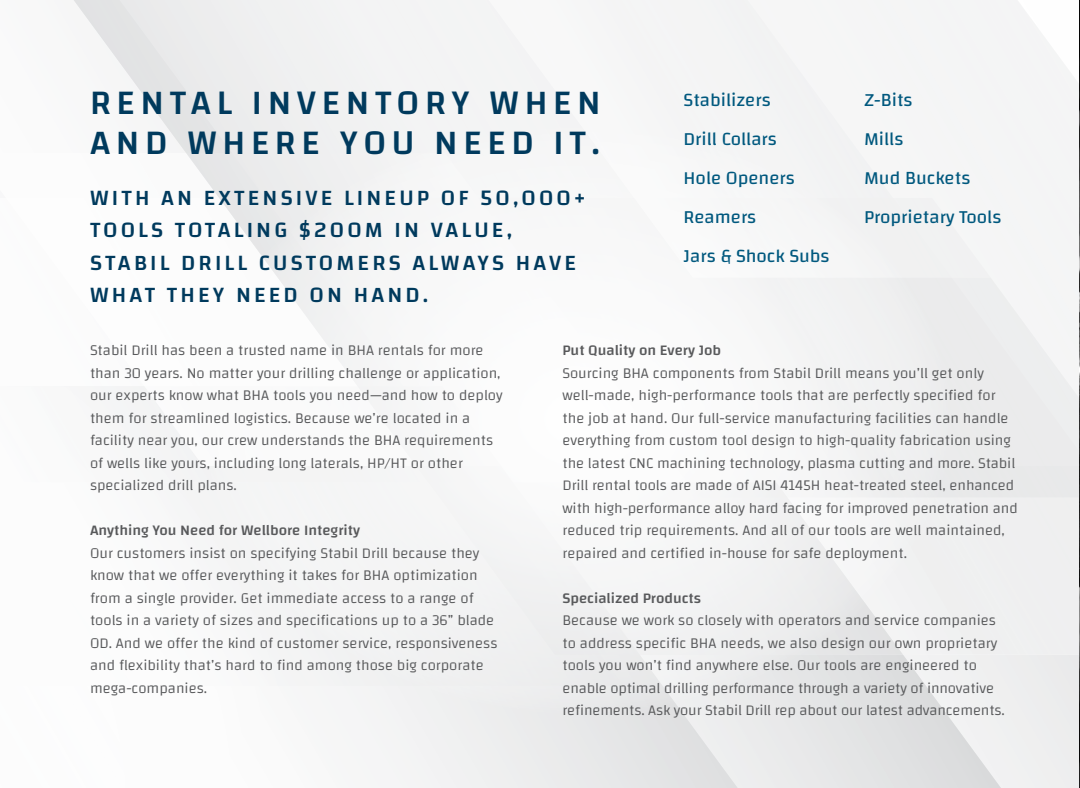
<style>
.page{position:relative;width:1080px;height:788px;background:#f5f5f5}
.page>*{position:absolute;margin:0;border:0;box-sizing:border-box;transform-origin:0 0}
.t1{font:500 35.5px/40.6px "Changa";letter-spacing:.16em;color:#003a5d}
.t2{font:500 22.5px/32.5px "Changa";letter-spacing:.14em;color:#003a5d}
.t3{font:18.75px/38.8px "Changa";color:#00587e}
.t4{font:300 15px/22.5px "Changa";color:#58595b}
.t5{font:500 15px "Changa";color:#58595b}
</style>
<div class="page">
<img style="left:1079px;top:0;width:1px;height:788px">
<h1 class="t1" style="left:90px;top:81px;width:512px">RENTAL INVENTORY WHEN<br>AND WHERE YOU NEED IT.</h1>
<p class="t3" style="left:684px;top:80px;width:148px">Stabilizers<br>Drill Collars<br>Hole Openers<br>Reamers<br>Jars &amp; Shock Subs</p>
<p class="t3" style="left:864px;top:81px;width:139px">Z-Bits<br>Mills<br>Mud Buckets<br>Proprietary Tools</p>
<h2 class="t2" style="left:90px;top:181px;width:497px">WITH AN EXTENSIVE LINEUP OF 50,000+<br>TOOLS TOTALING $200M IN VALUE,<br>STABIL DRILL CUSTOMERS ALWAYS HAVE<br>WHAT THEY NEED ON HAND.</h2>
<p class="t4" style="left:90px;top:339px;width:414px">Stabil Drill has been a trusted name in BHA rentals for more than 30 years. No matter your drilling challenge or application, our experts know what BHA tools you need—and how to deploy them for streamlined logistics. Because we’re located in a facility near you, our crew understands the BHA requirements of wells like yours, including long laterals, HP/HT or other specialized drill plans.</p>
<p class="t5" style="left:90px;top:521px;width:272px">Anything You Need for Wellbore Integrity</p>
<p class="t4" style="left:90px;top:541px;width:409px">Our customers insist on specifying Stabil Drill because they know that we offer everything it takes for BHA optimization from a single provider. Get immediate access to a range of tools in a variety of sizes and specifications up to a 36” blade OD. And we offer the kind of customer service, responsiveness and flexibility that’s hard to find among those big corporate mega-companies.</p>
<p class="t5" style="left:562px;top:341px;width:160px">Put Quality on Every Job</p>
<p class="t4" style="left:562px;top:361px;width:457px">Sourcing BHA components from Stabil Drill means you’ll get only well-made, high-performance tools that are perfectly specified for the job at hand. Our full-service manufacturing facilities can handle everything from custom tool design to high-quality fabrication using the latest CNC machining technology, plasma cutting and more. Stabil Drill rental tools are made of AISI 4145H heat-treated steel, enhanced with high-performance alloy hard facing for improved penetration and reduced trip requirements. And all of our tools are well maintained, repaired and certified in-house for safe deployment.</p>
<p class="t5" style="left:562px;top:588px;width:140px">Specialized Products</p>
<p class="t4" style="left:562px;top:608px;width:444px">Because we work so closely with operators and service companies to address specific BHA needs, we also design our own proprietary tools you won’t find anywhere else. Our tools are engineered to enable optimal drilling performance through a variety of innovative refinements. Ask your Stabil Drill rep about our latest advancements.</p>
</div>
